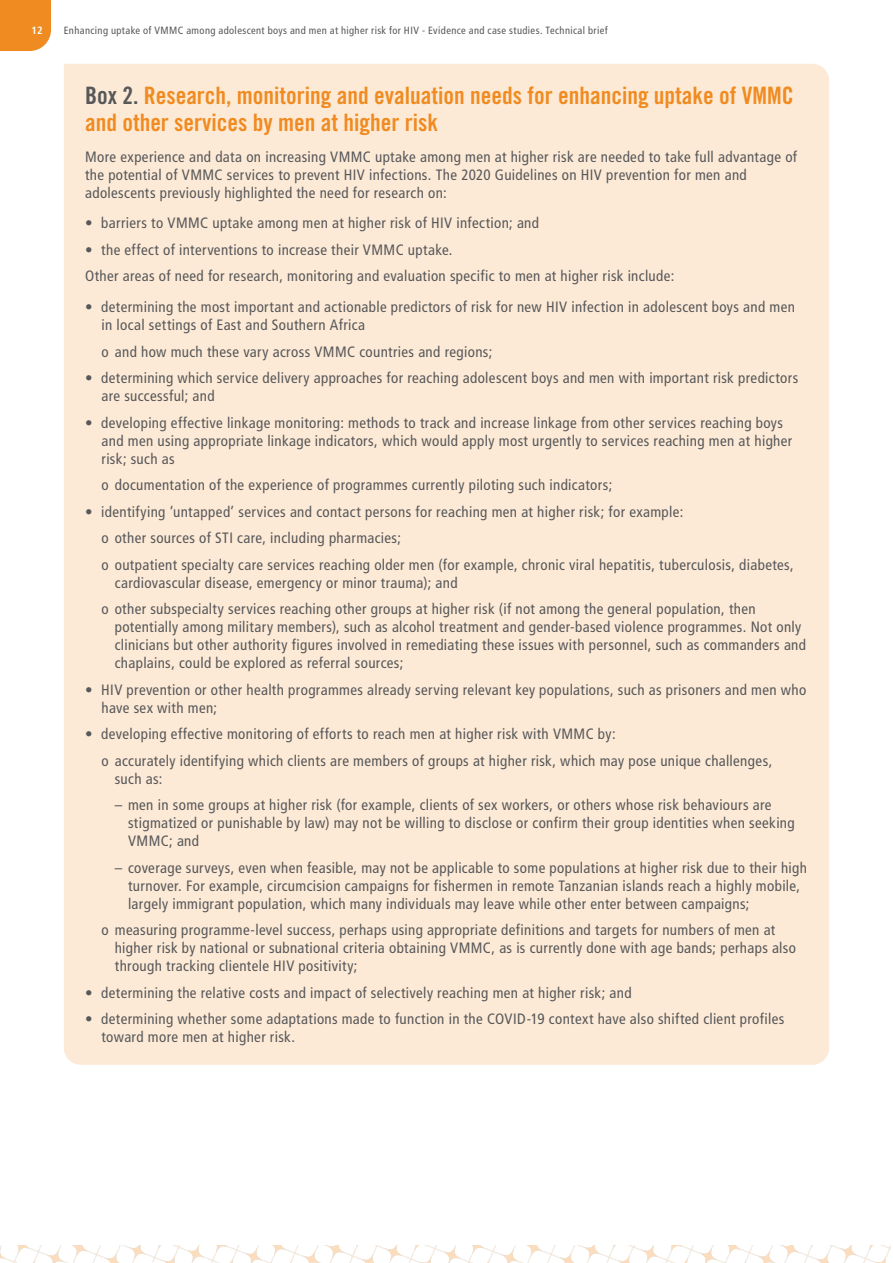
<style>
.page{position:relative;width:893px;height:1263px;background:#fff}
.page>*{position:absolute;margin:0;border:0;box-sizing:border-box;transform-origin:0 0}
.Box_title{font:24px/27px "Trade Gothic LT Std Bd Cn 20";color:#f08b21}
.Body_bullet_level_1{font:condensed 15px/18px "Frutiger LT Std";letter-spacing:.025em;color:#57585a}
.Body_text{font:condensed 15px/18px "Frutiger LT Std";letter-spacing:.025em;color:#57585a}
.t1{font:condensed 10.5px "Frutiger LT Std";letter-spacing:.035em;color:#57585a}
.t2{font:700 condensed 10.5px "Frutiger LT Std";color:#fff}
.s1{color:#57585a}
</style>
<div class="page">
<div style="left:0;top:0;width:51px;height:51px;background:#f08b21"></div>
<img style="left:0;top:1246px;width:891px;height:17px">
<div style="left:64px;top:64px;width:765px;height:1001px;background:#fdead6"></div>
<p class="t2" style="left:32px;top:24px;width:12px">12</p>
<p class="t1" style="left:64px;top:24px;width:545px">Enhancing uptake of VMMC among adolescent boys and men at higher risk for HIV - Evidence and case studies. Technical brief</p>
<p class="Box_title" style="left:85px;top:82px;width:710px"><span class="s1">Box 2.</span> Research, monitoring and evaluation needs for enhancing uptake of VMMC and other services by men at higher risk</p>
<p class="Body_text" style="left:85px;top:148px;width:713px">More experience and data on increasing VMMC uptake among men at higher risk are needed to take full advantage of the potential of VMMC services to prevent HIV infections. The 2020 Guidelines on HIV prevention for men and adolescents previously highlighted the need for research on:</p>
<p class="Body_bullet_level_1" style="left:85px;top:214px;width:456px">• barriers to VMMC uptake among men at higher risk of HIV infection; and</p>
<p class="Body_bullet_level_1" style="left:85px;top:241px;width:369px">• the effect of interventions to increase their VMMC uptake.</p>
<p class="Body_text" style="left:85px;top:267px;width:591px">Other areas of need for research, monitoring and evaluation specific to men at higher risk include:</p>
<p class="Body_bullet_level_1" style="left:102px;top:298px;width:695px;text-indent:-16px">• determining the most important and actionable predictors of risk for new HIV infection in adolescent boys and men in local settings of East and Southern Africa</p>
<p class="Body_bullet_level_1" style="left:102px;top:343px;width:392px">o and how much these vary across VMMC countries and regions;</p>
<p class="Body_bullet_level_1" style="left:102px;top:369px;width:698px;text-indent:-16px">• determining which service delivery approaches for reaching adolescent boys and men with important risk predictors are successful; and</p>
<p class="Body_bullet_level_1" style="left:102px;top:414px;width:692px;text-indent:-16px">• developing effective linkage monitoring: methods to track and increase linkage from other services reaching boys and men using appropriate linkage indicators, which would apply most urgently to services reaching men at higher risk; such as</p>
<p class="Body_bullet_level_1" style="left:102px;top:476px;width:512px">o documentation of the experience of programmes currently piloting such indicators;</p>
<p class="Body_bullet_level_1" style="left:85px;top:503px;width:600px">• identifying ‘untapped’ services and contact persons for reaching men at higher risk; for example:</p>
<p class="Body_bullet_level_1" style="left:102px;top:529px;width:301px">o other sources of STI care, including pharmacies;</p>
<p class="Body_bullet_level_1" style="left:115px;top:556px;width:681px;text-indent:-13px">o outpatient specialty care services reaching older men (for example, chronic viral hepatitis, tuberculosis, diabetes, cardiovascular disease, emergency or minor trauma); and</p>
<p class="Body_bullet_level_1" style="left:115px;top:600px;width:693px;text-indent:-13px">o other subspecialty services reaching other groups at higher risk (if not among the general population, then potentially among military members), such as alcohol treatment and gender-based violence programmes. Not only clinicians but other authority figures involved in remediating these issues with personnel, such as commanders and chaplains, could be explored as referral sources;</p>
<p class="Body_bullet_level_1" style="left:102px;top:681px;width:706px;text-indent:-16px">• HIV prevention or other health programmes already serving relevant key populations, such as prisoners and men who have sex with men;</p>
<p class="Body_bullet_level_1" style="left:85px;top:725px;width:532px">• developing effective monitoring of efforts to reach men at higher risk with VMMC by:</p>
<p class="Body_bullet_level_1" style="left:115px;top:752px;width:659px;text-indent:-13px">o accurately identifying which clients are members of groups at higher risk, which may pose unique challenges, such as:</p>
<p class="Body_bullet_level_1" style="left:128px;top:796px;width:668px;text-indent:-13px">– men in some groups at higher risk (for example, clients of sex workers, or others whose risk behaviours are stigmatized or punishable by law) may not be willing to disclose or confirm their group identities when seeking<br>VMMC; and</p>
<p class="Body_bullet_level_1" style="left:128px;top:859px;width:680px;text-indent:-13px">– coverage surveys, even when feasible, may not be applicable to some populations at higher risk due to their high turnover. For example, circumcision campaigns for fishermen in remote Tanzanian islands reach a highly mobile, largely immigrant population, which many individuals may leave while other enter between campaigns;</p>
<p class="Body_bullet_level_1" style="left:115px;top:921px;width:683px;text-indent:-13px">o measuring programme-level success, perhaps using appropriate definitions and targets for numbers of men at higher risk by national or subnational criteria obtaining VMMC, as is currently done with age bands; perhaps also through tracking clientele HIV positivity;</p>
<p class="Body_bullet_level_1" style="left:85px;top:984px;width:548px">• determining the relative costs and impact of selectively reaching men at higher risk; and</p>
<p class="Body_bullet_level_1" style="left:102px;top:1010px;width:684px;text-indent:-16px">• determining whether some adaptations made to function in the COVID-19 context have also shifted client profiles toward more men at higher risk.</p>
</div>
